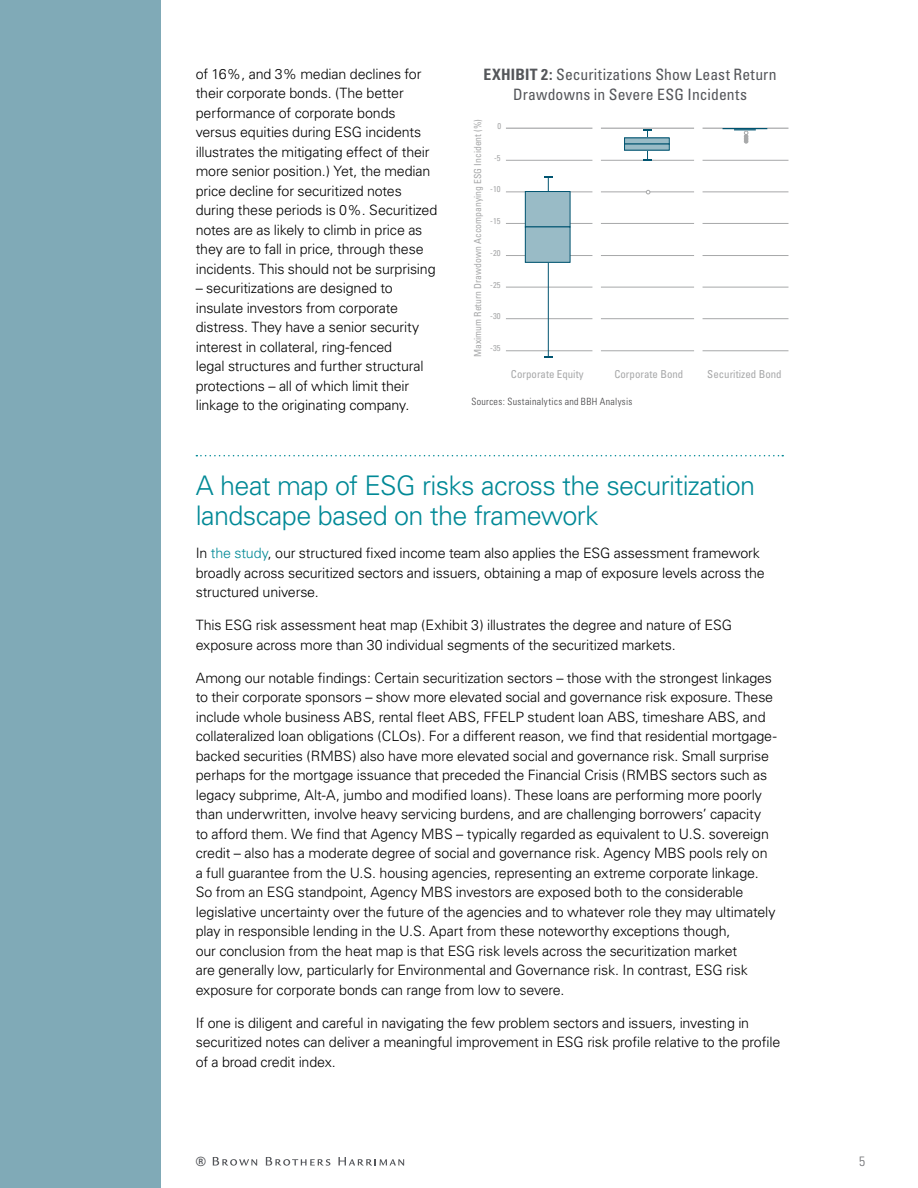
<style>
.page{position:relative;width:918px;height:1188px;background:#fff}
.page>*{position:absolute;margin:0;border:0;box-sizing:border-box;transform-origin:0 0}
.SUB1{font:300 27px/30px "Univers";letter-spacing:-.025em;color:#008996}
.CHART_TITLE{font:condensed 15.6px/20px "Univers";letter-spacing:.01em;color:#54565a;text-align:center}
.BODY{font:300 14.25px/19.5px "Univers";letter-spacing:-.01em;color:#000}
.t1{font:300 condensed 13.5px "Univers";color:#6d6e71}
.t2{font:700 12.75px "Univers";color:#54565a}
.t3{font:condensed 10.95px "Univers";color:#a7a8a9}
.Source{font:300 condensed 10.05px "Univers";letter-spacing:.035em;color:#414042}
.t4{font:condensed 9.75px "Univers";color:#a7a8a9}
.t5{font:condensed 8.4px "Univers";color:#a7a8a9}
.s1{font-weight:700}
.s2{color:#008996}
</style>
<div class="page">
<div style="left:0;top:0;width:161px;height:1188px;background:#80aab7"></div>
<svg style="left:213px;top:1157px;width:44px;height:9px"></svg>
<svg style="left:266px;top:1157px;width:64px;height:9px"></svg>
<svg style="left:338px;top:1157px;width:66px;height:9px"></svg>
<hr style="left:506px;top:128px;width:282px;height:1px;background:#a7a8a9">
<hr style="left:506px;top:160px;width:282px;height:1px;background:#a7a8a9">
<hr style="left:506px;top:192px;width:282px;height:1px;background:#a7a8a9">
<hr style="left:506px;top:223px;width:282px;height:1px;background:#a7a8a9">
<hr style="left:506px;top:255px;width:282px;height:1px;background:#a7a8a9">
<hr style="left:506px;top:287px;width:282px;height:1px;background:#a7a8a9">
<hr style="left:506px;top:318px;width:282px;height:1px;background:#a7a8a9">
<hr style="left:506px;top:351px;width:282px;height:1px;background:#a7a8a9">
<div style="left:592px;top:125px;width:9px;height:229px;background:#fff"></div>
<div style="left:694px;top:125px;width:9px;height:229px;background:#fff"></div>
<hr style="left:548px;top:177px;width:1px;height:180px;background:#005470">
<svg style="left:544px;top:176px;width:9px;height:2px"></svg>
<div style="left:525px;top:192px;width:45px;height:35px;background:#99bbc6"></div>
<div style="left:525px;top:191px;width:46px;height:36px;border:1px solid #005470"></div>
<div style="left:525px;top:227px;width:45px;height:35px;background:#99bbc6"></div>
<div style="left:525px;top:226px;width:46px;height:37px;border:1px solid #005470"></div>
<hr style="left:647px;top:130px;width:1px;height:30px;background:#005470">
<svg style="left:643px;top:129px;width:9px;height:2px"></svg>
<svg style="left:643px;top:159px;width:9px;height:2px"></svg>
<div style="left:625px;top:138px;width:44px;height:6px;background:#99bbc6"></div>
<div style="left:624px;top:137px;width:46px;height:7px;border:1px solid #005470"></div>
<div style="left:625px;top:144px;width:44px;height:6px;background:#99bbc6"></div>
<div style="left:624px;top:144px;width:46px;height:7px;border:1px solid #005470"></div>
<hr style="left:723px;top:128px;width:44px;height:1px;background:#005470">
<svg style="left:734px;top:129px;width:22px;height:14px"></svg>
<svg style="left:646px;top:190px;width:4px;height:4px"></svg>
<svg style="left:196px;top:455px;width:587px;height:1px"></svg>
<p class="BODY" style="left:196px;top:64px;width:243px">of 16%, and 3% median declines for their corporate bonds. (The better performance of corporate bonds versus equities during ESG incidents illustrates the mitigating effect of their more senior position.) Yet, the median price decline for securitized notes during these periods is 0%. Securitized notes are as likely to climb in price as they are to fall in price, through these incidents. This should not be surprising</p>
<p class="BODY" style="left:196px;top:278px;width:229px">– securitizations are designed to insulate investors from corporate distress. They have a senior security interest in collateral, ring-fenced legal structures and further structural protections – all of which limit their linkage to the originating company.</p>
<p class="CHART_TITLE" style="left:484px;top:64px;width:295px"><span class="s1">EXHIBIT 2:</span> Securitizations Show Least Return<br>Drawdowns in Severe ESG Incidents</p>
<p class="t4" style="left:472px;top:357px;width:240px;rotate:-90deg">Maximum Return Drawdown Accompanying ESG Incident (%)</p>
<p class="t5" style="left:498px;top:121px;width:5px">0</p>
<p class="t5" style="left:494px;top:152px;width:8px">-5</p>
<p class="t5" style="left:490px;top:184px;width:12px">-10</p>
<p class="t5" style="left:490px;top:216px;width:12px">-15</p>
<p class="t5" style="left:490px;top:248px;width:12px">-20</p>
<p class="t5" style="left:490px;top:279px;width:12px">-25</p>
<p class="t5" style="left:490px;top:311px;width:12px">-30</p>
<p class="t5" style="left:490px;top:343px;width:12px">-35</p>
<p class="t3" style="left:511px;top:367px;width:74px">Corporate Equity</p>
<p class="t3" style="left:614px;top:367px;width:70px">Corporate Bond</p>
<p class="t3" style="left:707px;top:367px;width:76px">Securitized Bond</p>
<p class="Source" style="left:471px;top:395px;width:162px">Sources: Sustainalytics and BBH Analysis</p>
<h1 class="SUB1" style="left:196px;top:471px;width:561px">A heat map of ESG risks across the securitization landscape based on the framework</h1>
<p class="BODY" style="left:196px;top:544px;width:571px">In <span class="s2">the study</span>, our structured fixed income team also applies the ESG assessment framework broadly across securitized sectors and issuers, obtaining a map of exposure levels across the structured universe.</p>
<p class="BODY" style="left:196px;top:616px;width:538px">This ESG risk assessment heat map (Exhibit 3) illustrates the degree and nature of ESG exposure across more than 30 individual segments of the securitized markets.</p>
<p class="BODY" style="left:196px;top:668px;width:582px">Among our notable findings: Certain securitization sectors – those with the strongest linkages to their corporate sponsors – show more elevated social and governance risk exposure. These include whole business ABS, rental fleet ABS, FFELP student loan ABS, timeshare ABS, and collateralized loan obligations (CLOs). For a different reason, we find that residential mortgage&shy;backed securities (RMBS) also have more elevated social and governance risk. Small surprise perhaps for the mortgage issuance that preceded the Financial Crisis (RMBS sectors such as legacy subprime, Alt-A, jumbo and modified loans). These loans are performing more poorly than underwritten, involve heavy servicing burdens, and are challenging borrowers’ capacity to afford them. We find that Agency MBS – typically regarded as equivalent to U.S. sovereign credit – also has a moderate degree of social and governance risk. Agency MBS pools rely on a full guarantee from the U.S. housing agencies, representing an extreme corporate linkage.<br>So from an ESG standpoint, Agency MBS investors are exposed both to the considerable legislative uncertainty over the future of the agencies and to whatever role they may ultimately play in responsible lending in the U.S. Apart from these noteworthy exceptions though,<br>our conclusion from the heat map is that ESG risk levels across the securitization market<br>are generally low, particularly for Environmental and Governance risk. In contrast, ESG risk exposure for corporate bonds can range from low to severe.</p>
<p class="BODY" style="left:196px;top:1013px;width:586px">If one is diligent and careful in navigating the few problem sectors and issuers, investing in securitized notes can deliver a meaningful improvement in ESG risk profile relative to the profile of a broad credit index.</p>
<p class="t2" style="left:196px;top:1154px;width:12px">®</p>
<p class="t1" style="left:859px;top:1153px;width:7px">5</p>
</div>
